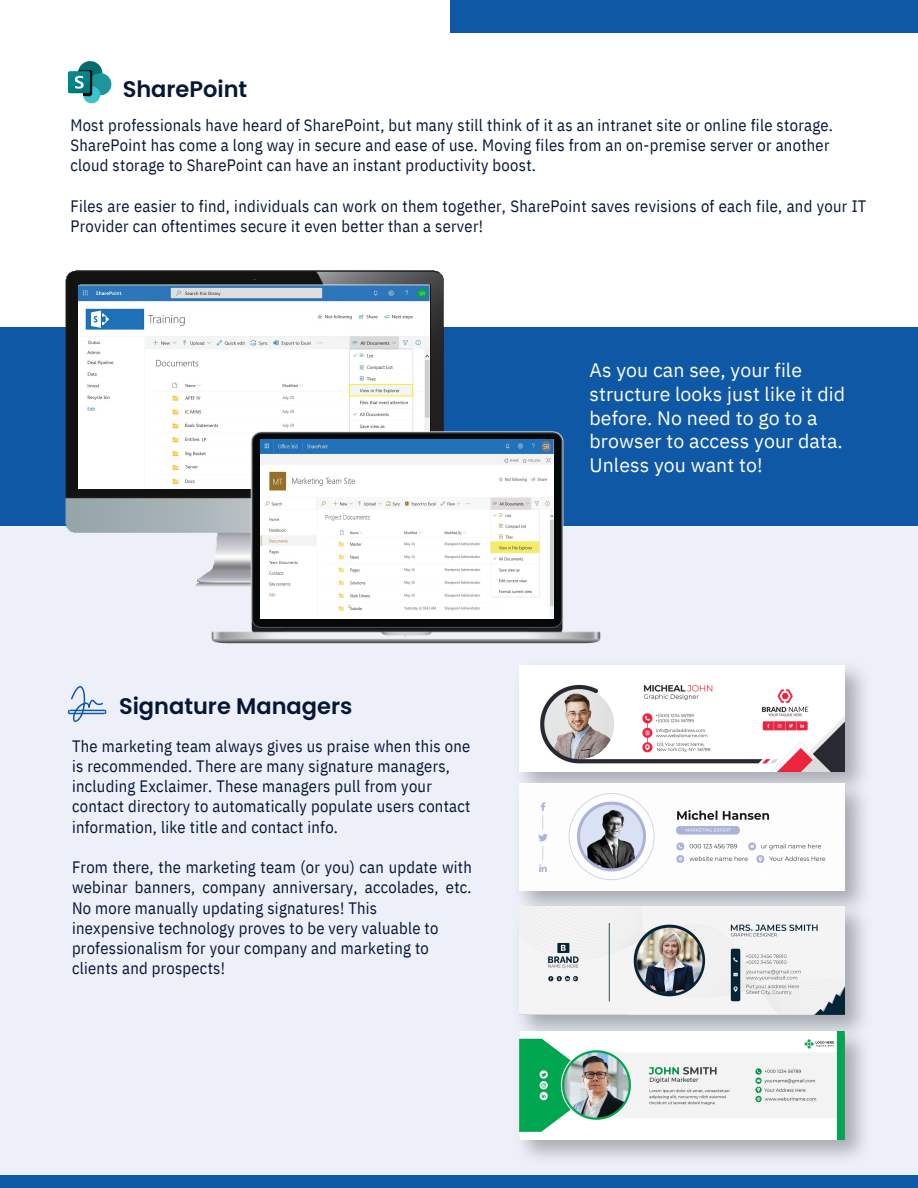
<style>
.page{position:relative;width:918px;height:1188px;background:#fff}
.page>*{position:absolute;margin:0;border:0;box-sizing:border-box;transform-origin:0 0}
.t1{font:600 22.5px "Poppins";color:#061635}
.t2{font:19.5px/23.7px "IBM Plex Sans";letter-spacing:.005em;color:#fff}
.t3{font:16.5px/20.2px "IBM Plex Sans Cond";letter-spacing:.02em;color:#061635}
</style>
<div class="page">
<div style="left:0;top:498px;width:918px;height:690px;background:#edf0f9"></div>
<div style="left:78px;top:61px;width:24px;height:24px;background:#016d71;border-radius:50%"></div>
<div style="left:89px;top:73px;width:22px;height:22px;background:#1c969c;border-radius:50%"></div>
<div style="left:83px;top:86px;width:17px;height:17px;background:#3dc1cb;border-radius:50%"></div>
<svg style="left:68px;top:70px;width:24px;height:26px"></svg>
<div style="left:450px;top:0;width:468px;height:32px;background:#0e58a5"></div>
<img style="left:844px;top:665px;width:20px;height:107px">
<img style="left:519px;top:665px;width:325px;height:107px">
<img style="left:519px;top:772px;width:345px;height:123px">
<img style="left:519px;top:784px;width:325px;height:107px">
<img style="left:521px;top:895px;width:343px;height:125px">
<img style="left:519px;top:907px;width:325px;height:108px">
<img style="left:520px;top:1020px;width:344px;height:138px">
<img style="left:519px;top:1032px;width:325px;height:108px">
<svg style="left:68px;top:686px;width:39px;height:36px"></svg>
<div style="left:0;top:1175px;width:918px;height:13px;background:#0e58a5"></div>
<div style="left:0;top:327px;width:918px;height:199px;background:#0e58a5"></div>
<img style="left:65px;top:270px;width:379px;height:317px">
<img style="left:79px;top:285px;width:351px;height:204px">
<img style="left:204px;top:423px;width:397px;height:221px">
<img style="left:261px;top:440px;width:292px;height:178px">
<p class="t1" style="left:123px;top:74px;width:126px">SharePoint</p>
<p class="t3" style="left:70px;top:115px;width:764px">Most professionals have heard of SharePoint, but many still think of it as an intranet site or online file storage.<br>SharePoint has come a long way in secure and ease of use. Moving files from an on-premise server or another cloud storage to SharePoint can have an instant productivity boost.</p>
<p class="t3" style="left:70px;top:196px;width:798px">Files are easier to find, individuals can work on them together, SharePoint saves revisions of each file, and your IT<br>Provider can oftentimes secure it even better than a server!</p>
<p class="t1" style="left:119px;top:691px;width:235px">Signature Managers</p>
<p class="t3" style="left:72px;top:735px;width:400px">The marketing team always gives us praise when this one is recommended. There are many signature managers, including Exclaimer. These managers pull from your contact directory to automatically populate users contact information, like title and contact info.</p>
<p class="t3" style="left:72px;top:857px;width:401px;text-align:justify">From there, the marketing team (or you) can update with webinar banners, company anniversary, accolades, etc.<br>No more manually updating signatures! This</p>
<p class="t3" style="left:72px;top:917px;width:368px">inexpensive technology proves to be very valuable to professionalism for your company and marketing to clients and prospects!</p>
<p class="t2" style="left:589px;top:358px;width:257px">As you can see, your file structure looks just like it did before. No need to go to a browser to access your data.<br>Unless you want to!</p>
</div>
